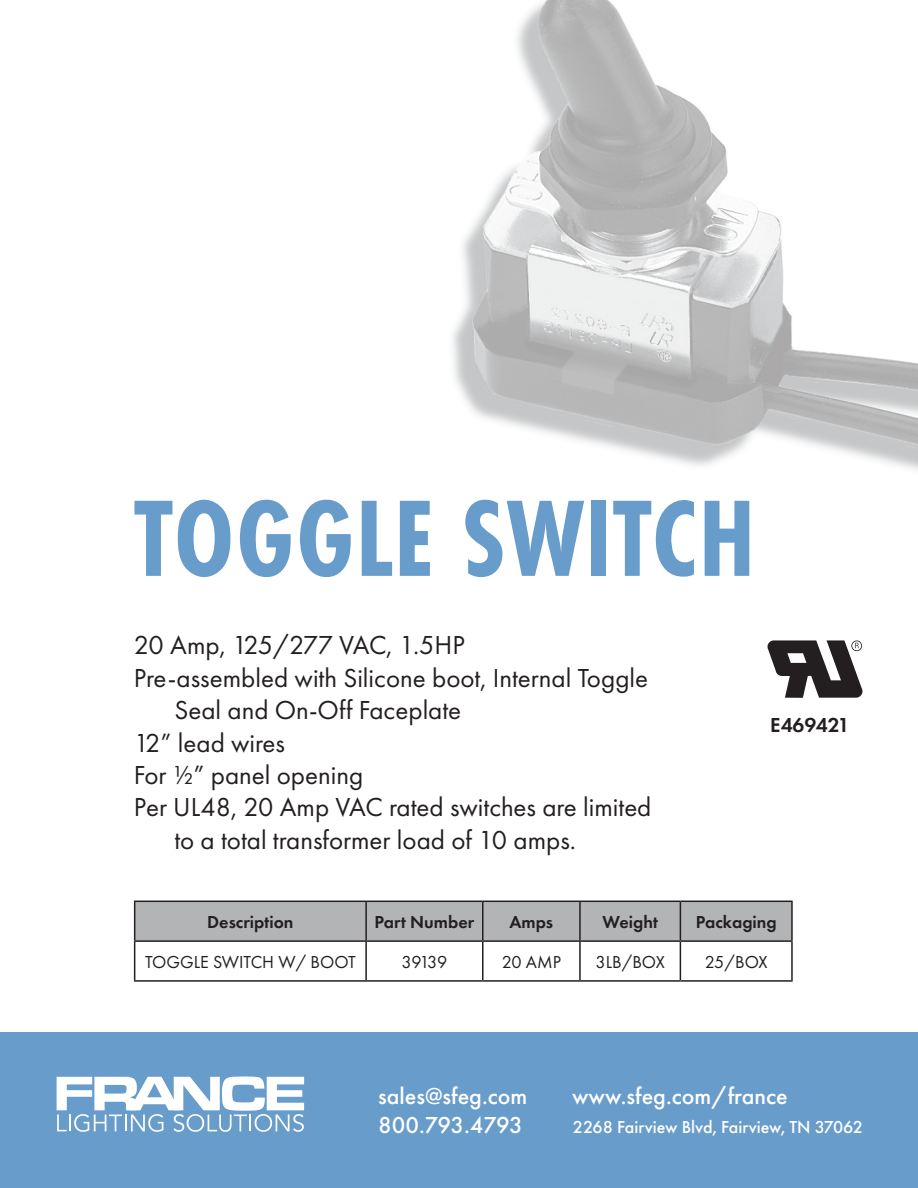
<style>
.page{position:relative;width:918px;height:1188px;background:#fff}
.page>*{position:absolute;margin:0;border:0;box-sizing:border-box;transform-origin:0 0}
.t1{font:700 112.5px "Futura PT Cond";letter-spacing:.01em;color:#679ccb}
.t2{font:27px/32.4px "Futura PT";color:#231f20}
.t3{font:27px "Futura PT";letter-spacing:-.02em;color:#231f20}
.t4{font:500 24px "Futura PT";color:#fff}
.t5{font:500 24px "Futura PT";letter-spacing:-.035em;color:#fff}
.t6{font:600 21px "Futura PT";color:#231f20}
.t7{font:18px "Futura PT";color:#231f20}
.t8{font:600 18px "Futura PT";color:#231f20}
.t9{font:500 18px "Futura PT";color:#fff}
</style>
<div class="page">
<img style="left:452px;top:0;width:466px;height:470px">
<div style="left:0;top:1032px;width:918px;height:156px;background:#679ccb"></div>
<svg style="left:57px;top:1076px;width:247px;height:56px"></svg>
<div style="left:135px;top:902px;width:656px;height:38px;background:#b2b4b6"></div>
<hr style="left:134px;top:901px;width:232px;height:1px;background:#231f20">
<hr style="left:134px;top:902px;width:1px;height:38px;background:#231f20">
<hr style="left:366px;top:901px;width:117px;height:1px;background:#231f20">
<hr style="left:365px;top:902px;width:2px;height:38px;background:#231f20">
<hr style="left:483px;top:901px;width:97px;height:1px;background:#231f20">
<hr style="left:482px;top:902px;width:2px;height:38px;background:#231f20">
<hr style="left:580px;top:901px;width:100px;height:1px;background:#231f20">
<hr style="left:579px;top:902px;width:2px;height:38px;background:#231f20">
<hr style="left:680px;top:901px;width:113px;height:1px;background:#231f20">
<hr style="left:680px;top:902px;width:1px;height:38px;background:#231f20">
<hr style="left:791px;top:902px;width:2px;height:38px;background:#231f20">
<hr style="left:134px;top:940px;width:232px;height:2px;background:#231f20">
<hr style="left:134px;top:942px;width:1px;height:38px;background:#231f20">
<hr style="left:366px;top:940px;width:117px;height:2px;background:#231f20">
<hr style="left:365px;top:942px;width:2px;height:38px;background:#231f20">
<hr style="left:483px;top:940px;width:97px;height:2px;background:#231f20">
<hr style="left:482px;top:942px;width:2px;height:38px;background:#231f20">
<hr style="left:580px;top:940px;width:100px;height:2px;background:#231f20">
<hr style="left:579px;top:942px;width:2px;height:38px;background:#231f20">
<hr style="left:680px;top:940px;width:113px;height:2px;background:#231f20">
<hr style="left:680px;top:942px;width:1px;height:38px;background:#231f20">
<hr style="left:791px;top:942px;width:2px;height:38px;background:#231f20">
<hr style="left:134px;top:980px;width:232px;height:2px;background:#231f20">
<hr style="left:366px;top:980px;width:117px;height:2px;background:#231f20">
<hr style="left:483px;top:980px;width:97px;height:2px;background:#231f20">
<hr style="left:580px;top:980px;width:100px;height:2px;background:#231f20">
<hr style="left:680px;top:980px;width:113px;height:2px;background:#231f20">
<svg style="left:768px;top:640px;width:94px;height:58px"></svg>
<p class="t1" style="left:134px;top:473px;width:622px">TOGGLE SWITCH</p>
<p class="t3" style="left:134px;top:629px;width:332px">20 Amp, 125/277 VAC, 1.5HP</p>
<p class="t2" style="left:174px;top:661px;width:475px;text-indent:-40px">Pre-assembled with Silicone boot, Internal Toggle<br>Seal and On-Off Faceplate</p>
<p class="t2" style="left:134px;top:726px;width:153px">12” lead wires</p>
<p class="t2" style="left:134px;top:759px;width:231px">For 1/2” panel opening</p>
<p class="t2" style="left:174px;top:791px;width:479px;text-indent:-40px">Per UL48, 20 Amp VAC rated switches are limited to a total transformer load of 10 amps.</p>
<p class="t6" style="left:770px;top:712px;width:81px">E469421</p>
<p class="t8" style="left:207px;top:911px;width:88px">Description</p>
<p class="t8" style="left:375px;top:911px;width:101px">Part Number</p>
<p class="t8" style="left:510px;top:911px;width:45px">Amps</p>
<p class="t8" style="left:602px;top:911px;width:57px">Weight</p>
<p class="t8" style="left:696px;top:911px;width:83px">Packaging</p>
<p class="t7" style="left:145px;top:951px;width:212px">TOGGLE SWITCH W/ BOOT</p>
<p class="t7" style="left:402px;top:951px;width:47px">39139</p>
<p class="t7" style="left:502px;top:951px;width:61px">20 AMP</p>
<p class="t7" style="left:596px;top:951px;width:71px">3LB/BOX</p>
<p class="t7" style="left:705px;top:951px;width:64px">25/BOX</p>
<p class="t4" style="left:378px;top:1081px;width:151px">sales@sfeg.com</p>
<p class="t4" style="left:572px;top:1081px;width:217px">www.sfeg.com/france</p>
<p class="t5" style="left:378px;top:1110px;width:146px">800.793.4793</p>
<p class="t9" style="left:573px;top:1116px;width:292px">2268 Fairview Blvd, Fairview, TN 37062</p>
</div>
